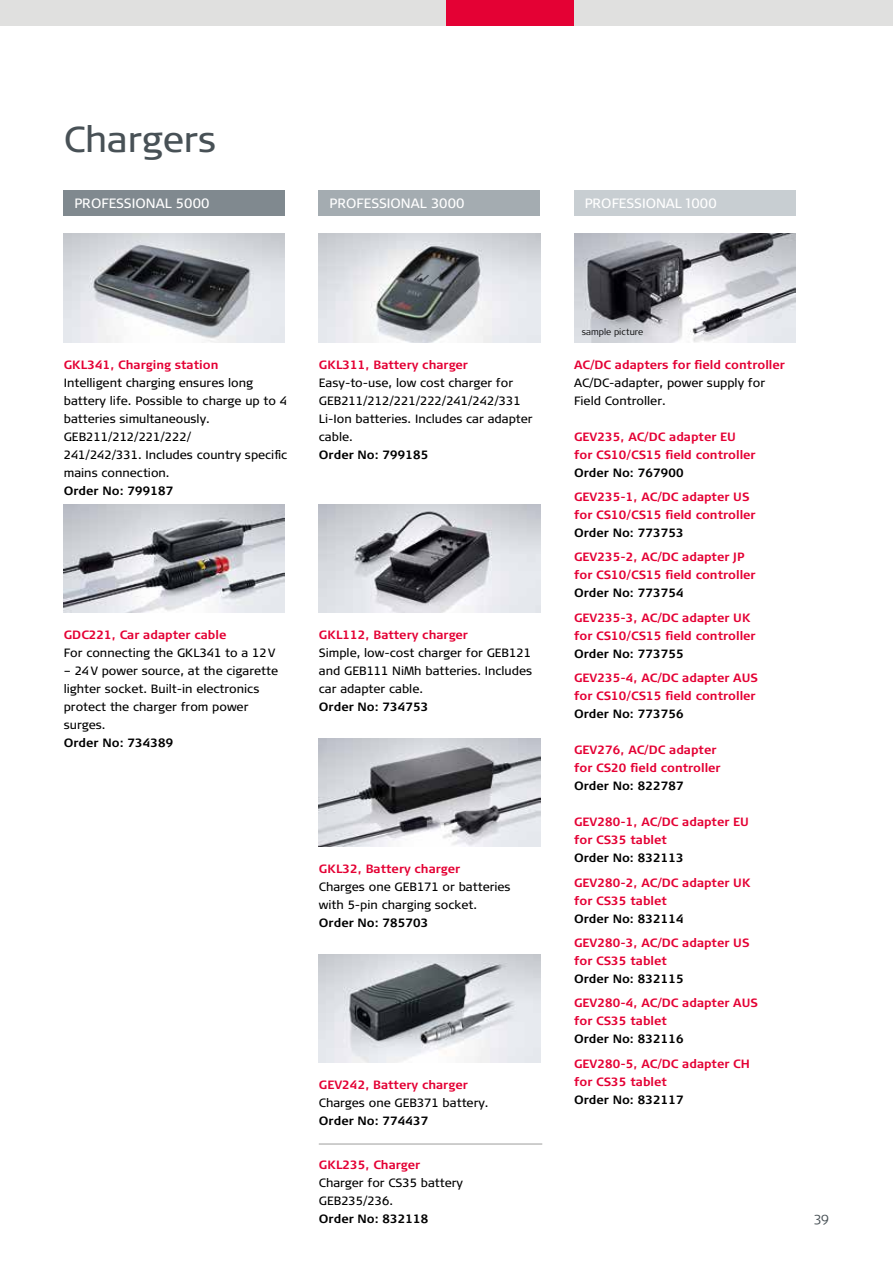
<style>
.page{position:relative;width:893px;height:1263px;background:#fff}
.page>*{position:absolute;margin:0;border:0;box-sizing:border-box;transform-origin:0 0}
.t1{font:36px "Signa Pro";color:#485156}
.t2{font:13.5px "Signa Pro";color:#fff}
.t3{font:300 13.5px "Signa Pro";color:#485156}
.t4{font:700 12px/18px "Signa Pro";color:#e40134}
.t5{font:12px/18px "Signa Pro";color:#000}
.t6{font:700 12px "Signa Pro";color:#000}
.t7{font:300 9px "Signa Pro";color:#000}
</style>
<div class="page">
<div style="left:0;top:0;width:893px;height:26px;background:#e0e0df"></div>
<div style="left:446px;top:0;width:128px;height:26px;background:#e40134"></div>
<img style="left:64px;top:234px;width:221px;height:108px">
<img style="left:319px;top:234px;width:221px;height:108px">
<img style="left:64px;top:504px;width:221px;height:108px">
<img style="left:319px;top:504px;width:221px;height:108px">
<img style="left:574px;top:234px;width:221px;height:108px">
<div style="left:64px;top:190px;width:221px;height:26px;background:#80898f"></div>
<div style="left:319px;top:190px;width:221px;height:26px;background:#a4acb1"></div>
<div style="left:574px;top:190px;width:221px;height:26px;background:#c8ced2"></div>
<img style="left:319px;top:738px;width:221px;height:108px">
<img style="left:319px;top:954px;width:221px;height:108px">
<hr style="left:319px;top:1144px;width:223px;height:1px;background:#9d9d9c">
<h1 class="t1" style="left:64px;top:114px;width:154px">Chargers</h1>
<p class="t2" style="left:74px;top:194px;width:137px">PROFESSIONAL 5000</p>
<p class="t2" style="left:330px;top:194px;width:137px">PROFESSIONAL 3000</p>
<p class="t2" style="left:585px;top:194px;width:134px">PROFESSIONAL 1000</p>
<p class="t4" style="left:64px;top:355px;width:156px">GKL341, Charging station</p>
<p class="t5" style="left:64px;top:373px;width:225px">Intelligent charging ensures long battery life. Possible to charge up to 4 batteries simultaneously.<br>GEB211/212/221/222/<br>241/242/331. Includes country specific mains connection.</p>
<p class="t6" style="left:64px;top:482px;width:111px">Order No: 799187</p>
<p class="t4" style="left:319px;top:355px;width:151px">GKL311, Battery charger</p>
<p class="t5" style="left:319px;top:373px;width:215px">Easy-to-use, low cost charger for<br>GEB211/212/221/222/241/242/331<br>Li-Ion batteries. Includes car adapter cable.</p>
<p class="t6" style="left:319px;top:446px;width:111px">Order No: 799185</p>
<p class="t4" style="left:64px;top:625px;width:164px">GDC221, Car adapter cable</p>
<p class="t5" style="left:64px;top:643px;width:213px">For connecting the GKL341 to a 12V</p>
<p class="t5" style="left:64px;top:661px;width:216px">– 24V power source, at the cigarette lighter socket. Built-in electronics protect the charger from power surges.</p>
<p class="t6" style="left:64px;top:734px;width:111px">Order No: 734389</p>
<p class="t4" style="left:319px;top:625px;width:151px">GKL112, Battery charger</p>
<p class="t5" style="left:319px;top:643px;width:215px;text-align:justify">Simple, low-cost charger for GEB121 and GEB111 NiMh batteries. Includes car adapter cable.</p>
<p class="t6" style="left:319px;top:698px;width:111px">Order No: 734753</p>
<p class="t4" style="left:319px;top:859px;width:143px">GKL32, Battery charger</p>
<p class="t5" style="left:319px;top:877px;width:193px">Charges one GEB171 or batteries with 5-pin charging socket.</p>
<p class="t6" style="left:319px;top:914px;width:111px">Order No: 785703</p>
<p class="t4" style="left:319px;top:1075px;width:150px">GEV242, Battery charger</p>
<p class="t5" style="left:319px;top:1093px;width:171px">Charges one GEB371 battery.</p>
<p class="t6" style="left:319px;top:1112px;width:111px">Order No: 774437</p>
<p class="t4" style="left:319px;top:1155px;width:103px">GKL235, Charger</p>
<p class="t5" style="left:319px;top:1173px;width:146px">Charger for CS35 battery<br>GEB235/236.</p>
<p class="t6" style="left:319px;top:1210px;width:111px">Order No: 832118</p>
<p class="t7" style="left:582px;top:326px;width:63px">sample picture</p>
<p class="t4" style="left:574px;top:355px;width:212px">AC/DC adapters for field controller</p>
<p class="t5" style="left:574px;top:373px;width:193px">AC/DC-adapter, power supply for<br>Field Controller.</p>
<p class="t4" style="left:574px;top:427px;width:183px">GEV235, AC/DC adapter EU for CS10/CS15 field controller</p>
<p class="t6" style="left:574px;top:464px;width:111px">Order No: 767900</p>
<p class="t4" style="left:574px;top:487px;width:183px">GEV235-1, AC/DC adapter US for CS10/CS15 field controller</p>
<p class="t6" style="left:574px;top:525px;width:111px">Order No: 773753</p>
<p class="t4" style="left:574px;top:548px;width:183px">GEV235-2, AC/DC adapter JP for CS10/CS15 field controller</p>
<p class="t6" style="left:574px;top:585px;width:111px">Order No: 773754</p>
<p class="t4" style="left:574px;top:608px;width:183px">GEV235-3, AC/DC adapter UK for CS10/CS15 field controller</p>
<p class="t6" style="left:574px;top:645px;width:111px">Order No: 773755</p>
<p class="t4" style="left:574px;top:668px;width:185px">GEV235-4, AC/DC adapter AUS for CS10/CS15 field controller</p>
<p class="t6" style="left:574px;top:706px;width:111px">Order No: 773756</p>
<p class="t4" style="left:574px;top:740px;width:148px">GEV276, AC/DC adapter for CS20 field controller</p>
<p class="t6" style="left:574px;top:778px;width:111px">Order No: 822787</p>
<p class="t4" style="left:574px;top:812px;width:176px">GEV280-1, AC/DC adapter EU for CS35 tablet</p>
<p class="t6" style="left:574px;top:850px;width:111px">Order No: 832113</p>
<p class="t4" style="left:574px;top:873px;width:178px">GEV280-2, AC/DC adapter UK for CS35 tablet</p>
<p class="t6" style="left:574px;top:910px;width:111px">Order No: 832114</p>
<p class="t4" style="left:574px;top:933px;width:177px">GEV280-3, AC/DC adapter US for CS35 tablet</p>
<p class="t6" style="left:574px;top:970px;width:111px">Order No: 832115</p>
<p class="t4" style="left:574px;top:994px;width:185px">GEV280-4, AC/DC adapter AUS for CS35 tablet</p>
<p class="t6" style="left:574px;top:1031px;width:111px">Order No: 832116</p>
<p class="t4" style="left:574px;top:1054px;width:177px">GEV280-5, AC/DC adapter CH for CS35 tablet</p>
<p class="t6" style="left:574px;top:1091px;width:111px">Order No: 832117</p>
<p class="t3" style="left:814px;top:1207px;width:17px">39</p>
</div>
